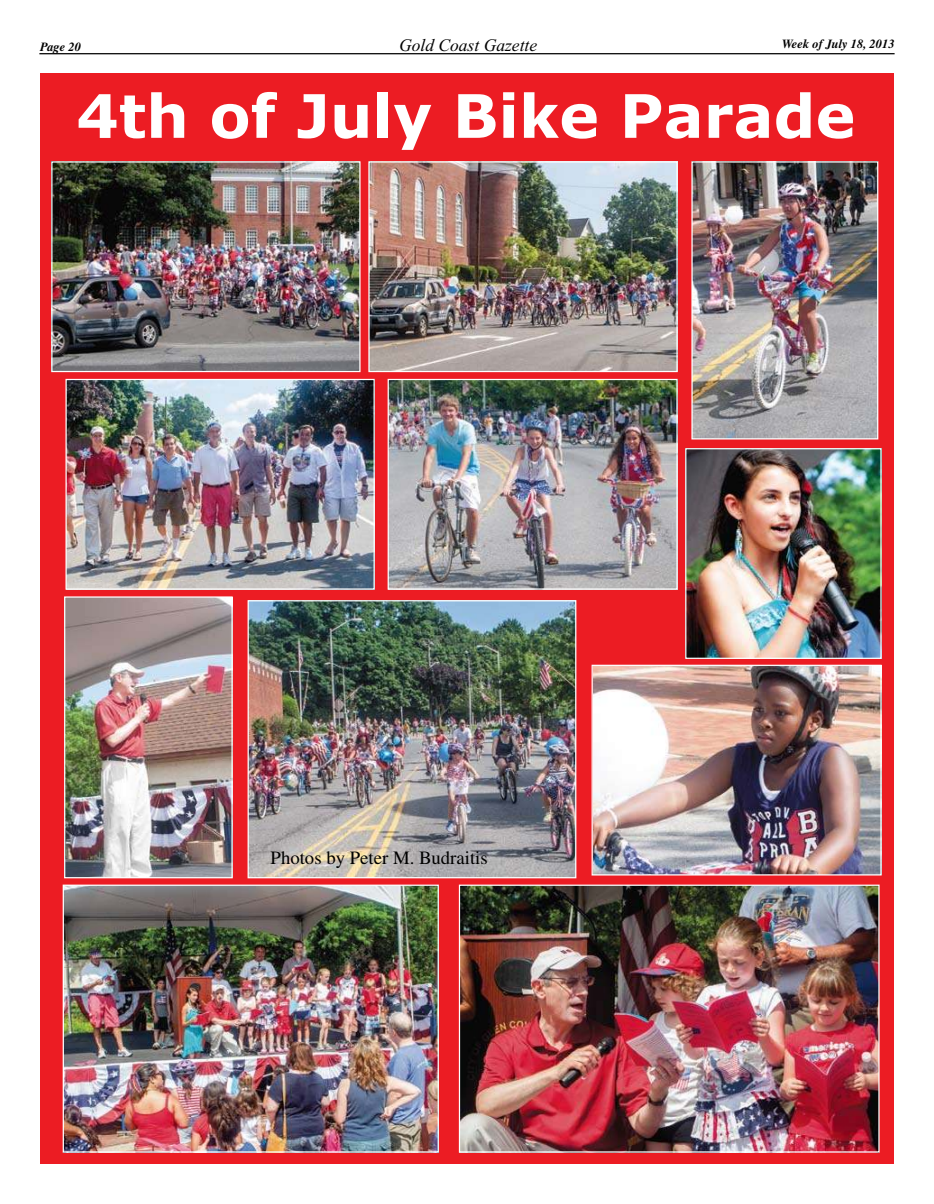
<style>
.page{position:relative;width:934px;height:1204px;background:#fff}
.page>*{position:absolute;margin:0;border:0;box-sizing:border-box;transform-origin:0 0}
.t1{font:700 60px "Verdana";color:#fff}
.t2{font:18.75px "Times";color:#000}
.t3{font:italic 17.5px "Times New Roman";color:#000}
.t4{font:italic 700 12.5px "Times";color:#000}
</style>
<div class="page">
<hr style="left:39px;top:53px;width:855px;height:1px;background:#000">
<div style="left:40px;top:74px;width:854px;height:1090px;background:#ec1c23"></div>
<img style="left:53px;top:163px;width:305px;height:207px">
<div style="left:51px;top:161px;width:309px;height:211px;border:1px solid #fff"></div>
<img style="left:370px;top:163px;width:306px;height:207px">
<div style="left:368px;top:161px;width:310px;height:211px;border:1px solid #fff"></div>
<img style="left:67px;top:381px;width:306px;height:207px">
<div style="left:65px;top:379px;width:310px;height:211px;border:1px solid #fff"></div>
<img style="left:390px;top:381px;width:286px;height:207px">
<div style="left:388px;top:379px;width:290px;height:211px;border:1px solid #fff"></div>
<img style="left:250px;top:602px;width:324px;height:274px">
<div style="left:248px;top:600px;width:328px;height:278px;border:1px solid #fff"></div>
<img style="left:65px;top:886px;width:372px;height:264px">
<div style="left:63px;top:884px;width:376px;height:268px;border:1px solid #fff"></div>
<img style="left:461px;top:886px;width:416px;height:264px">
<div style="left:459px;top:884px;width:420px;height:268px;border:1px solid #fff"></div>
<img style="left:593px;top:667px;width:286px;height:206px">
<div style="left:591px;top:665px;width:290px;height:210px;border:1px solid #fff"></div>
<img style="left:66px;top:598px;width:165px;height:278px">
<div style="left:64px;top:596px;width:169px;height:282px;border:1px solid #fff"></div>
<img style="left:687px;top:450px;width:192px;height:207px">
<div style="left:685px;top:448px;width:196px;height:211px;border:1px solid #fff"></div>
<img style="left:693px;top:163px;width:183px;height:274px">
<div style="left:691px;top:161px;width:187px;height:278px;border:1px solid #fff"></div>
<p class="t4" style="left:40px;top:42px;width:42px">Page 20</p>
<p class="t3" style="left:399px;top:39px;width:140px">Gold Coast Gazette</p>
<p class="t4" style="left:782px;top:39px;width:114px">Week of July 18, 2013</p>
<h1 class="t1" style="left:76px;top:92px;width:781px">4th of July Bike Parade</h1>
<p class="t2" style="left:271px;top:850px;width:219px">Photos by Peter M. Budraitis</p>
</div>
